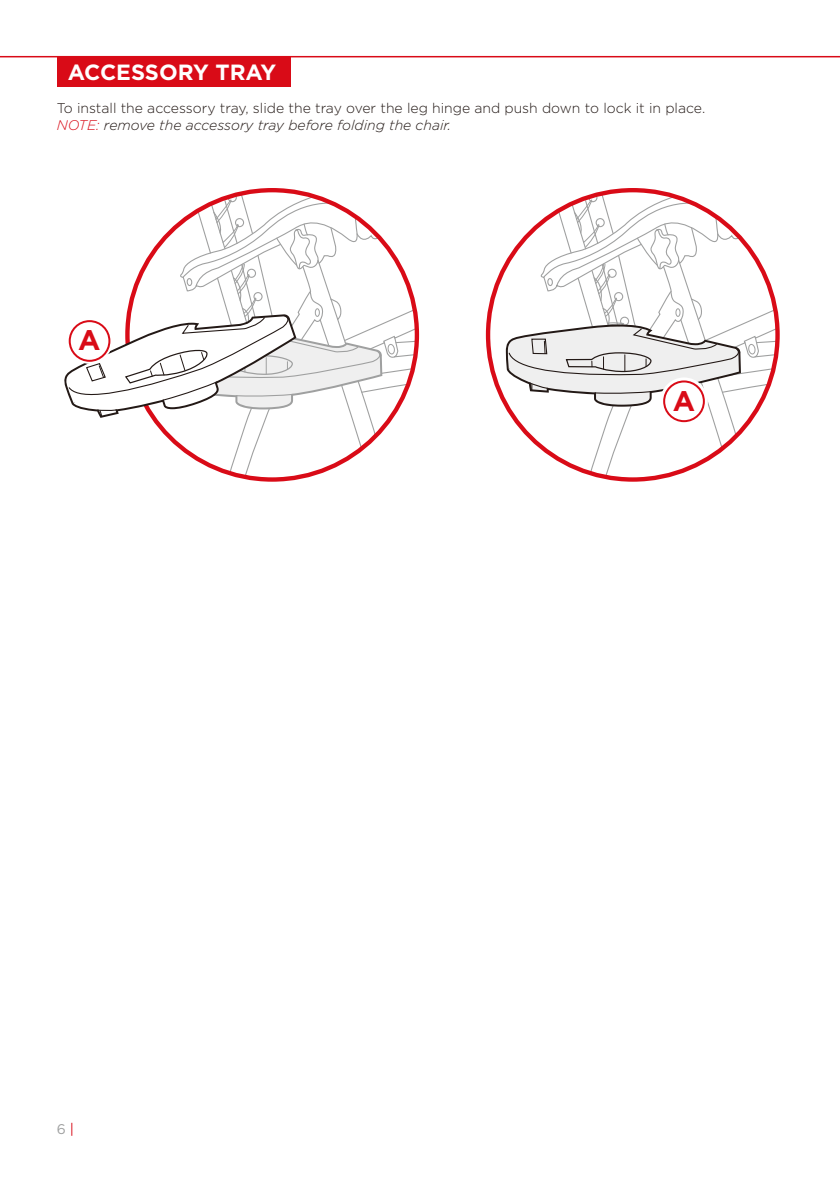
<style>
.page{position:relative;width:840px;height:1191px;background:#fff}
.page>*{position:absolute;margin:0;border:0;box-sizing:border-box;transform-origin:0 0}
.t1{font:700 28.2px "Gotham";color:#d90b17}
.t2{font:700 22px "Gotham";color:#fff}
.t3{font:300 14px/16.8px "Gotham";color:#231916}
.t4{font:14px "Gotham";color:#9fa0a0}
.s1{font-style:italic;color:#d90b17}
.s2{font-style:italic}
.s3{color:#d90b17}
</style>
<div class="page">
<svg style="left:505px;top:191px;width:271px;height:288px"></svg>
<div style="left:663px;top:380px;width:41px;height:42px;border:2px solid #d90b17;border-radius:50%"></div>
<svg style="left:64px;top:190px;width:353px;height:289px"></svg>
<div style="left:70px;top:321px;width:39px;height:40px;background:#fff;border-radius:50%"></div>
<div style="left:67px;top:318px;width:45px;height:46px;border:6px solid #fff;border-radius:50%"></div>
<div style="left:69px;top:320px;width:41px;height:42px;border:2px solid #d90b17;border-radius:50%"></div>
<div style="left:57px;top:57px;width:233px;height:30px;background:#d90b17"></div>
<hr style="left:0;top:56px;width:840px;height:1px;background:#d90b17">
<h2 class="t2" style="left:68px;top:58px;width:210px">ACCESSORY TRAY</h2>
<p class="t3" style="left:57px;top:99px;width:650px">To install the accessory tray, slide the tray over the leg hinge and push down to lock it in place.<br><span class="s1">NOTE:</span> <span class="s2">remove the accessory tray before folding the chair.</span></p>
<h1 class="t1" style="left:78px;top:321px;width:24px">A</h1>
<p class="t4" style="left:57px;top:1120px;width:19px">6 <span class="s3">|</span></p>
<h1 class="t1" style="left:672px;top:382px;width:24px">A</h1>
</div>
